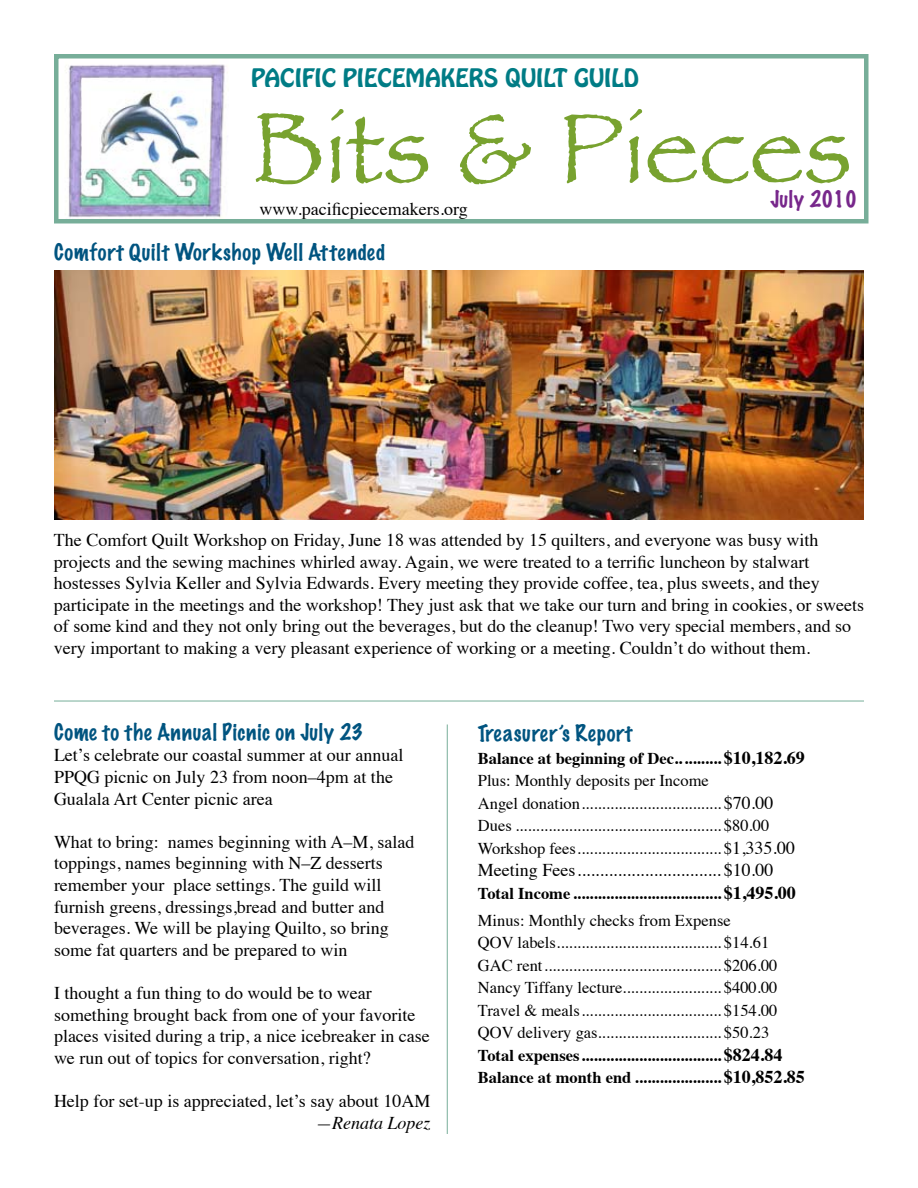
<style>
.page{position:relative;width:918px;height:1188px;background:#fff}
.page>*{position:absolute;margin:0;border:0;box-sizing:border-box;transform-origin:0 0}
.t1{font:102px "Papyrus";color:#78a22f}
.t2{font:22.5px "Hobo Std";color:#007c85}
.t3{font:100 21px "Marker Felt";letter-spacing:.04em;color:#005480}
.t4{font:100 21px "Marker Felt";color:#77278b}
.t5{font:18px/21.6px "Times";color:#000}
.t6{font:italic 18px "Times";color:#000}
.t7{font:16.5px/22.5px "Times";color:#000}
.t8{font:700 16.5px/27px "Times";color:#000}
.s1{font-weight:700}
.s2{font-weight:700;font-size:18px}
.s3{font-size:18px}
.s4{font-weight:400}
</style>
<div class="page">
<hr style="left:54px;top:701px;width:810px;height:1px;background:#77ae99">
<img style="left:65px;top:64px;width:163px;height:154px">
<div style="left:54px;top:54px;width:814px;height:169px;border:4px solid #77ae99"></div>
<img style="left:54px;top:270px;width:810px;height:250px">
<hr style="left:447px;top:724px;width:1px;height:410px;background:#77ae99">
<p class="t2" style="left:251px;top:63px;width:389px">PACIFIC PIECEMAKERS QUILT GUILD</p>
<h1 class="t1" style="left:251px;top:87px;width:602px">Bits &amp; Pieces</h1>
<p class="t5" style="left:260px;top:200px;width:210px">www.pacificpiecemakers.org</p>
<p class="t3" style="left:54px;top:242px;width:333px">Comfort Quilt Workshop Well Attended</p>
<p class="t4" style="left:771px;top:188px;width:88px">July 2010</p>
<p class="t5" style="left:54px;top:531px;width:812px">The Comfort Quilt Workshop on Friday, June 18 was attended by 15 quilters, and everyone was busy with projects and the sewing machines whirled away. Again, we were treated to a terrific luncheon by stalwart hostesses Sylvia Keller and Sylvia Edwards. Every meeting they provide coffee, tea, plus sweets, and they participate in the meetings and the workshop! They just ask that we take our turn and bring in cookies, or sweets of some kind and they not only bring out the beverages, but do the cleanup! Two very special members, and so very important to making a very pleasant experience of working or a meeting. Couldn’t do without them.</p>
<p class="t3" style="left:54px;top:722px;width:311px">Come to the Annual Picnic on July 23</p>
<p class="t5" style="left:54px;top:746px;width:351px">Let’s celebrate our coastal summer at our annual<br>PPQG picnic on July 23 from noon–4pm at the<br>Gualala Art Center picnic area</p>
<p class="t5" style="left:54px;top:832px;width:362px">What to bring: names beginning with A–M, salad toppings, names beginning with N–Z desserts remember your place settings. The guild will furnish greens, dressings,bread and butter and beverages. We will be playing Quilto, so bring some fat quarters and be prepared to win</p>
<p class="t5" style="left:54px;top:984px;width:377px">I thought a fun thing to do would be to wear something brought back from one of your favorite places visited during a trip, a nice icebreaker in case we run out of topics for conversation, right?</p>
<p class="t5" style="left:54px;top:1092px;width:378px">Help for set-up is appreciated, let’s say about 10AM</p>
<p class="t6" style="left:316px;top:1115px;width:116px">—Renata Lopez</p>
<p class="t3" style="left:478px;top:723px;width:156px">Treasurer’s Report</p>
<p class="t7" style="left:478px;top:748px;width:328px"><span class="s1">Balance at beginning of Dec...........</span> <span class="s2">$10,182.69<br></span>Plus: Monthly deposits per Income<br>Angel donation.................................. <span class="s3">$70.00<br></span>Dues .................................................. $80.00<br>Workshop fees................................... $<span class="s3">1,335.00</span></p>
<p class="t5" style="left:478px;top:861px;width:297px">Meeting Fees................................ $10.00</p>
<p class="t8" style="left:478px;top:881px;width:319px">Total Income .................................... <span class="s3">$1,495.00<br></span><span class="s4">Minus: Monthly checks from Expense</span></p>
<p class="t7" style="left:478px;top:933px;width:328px">QOV labels........................................ $14.61<br>GAC rent........................................... $206.00<br>Nancy Tiffany lecture........................ $400.00<br>Travel &amp; meals.................................. $154.00<br>QOV delivery gas.............................. $50.23<br><span class="s1">Total expenses..................................</span> <span class="s2">$824.84<br></span><span class="s1">Balance at month end .....................</span> <span class="s2">$10,852.85</span></p>
</div>
